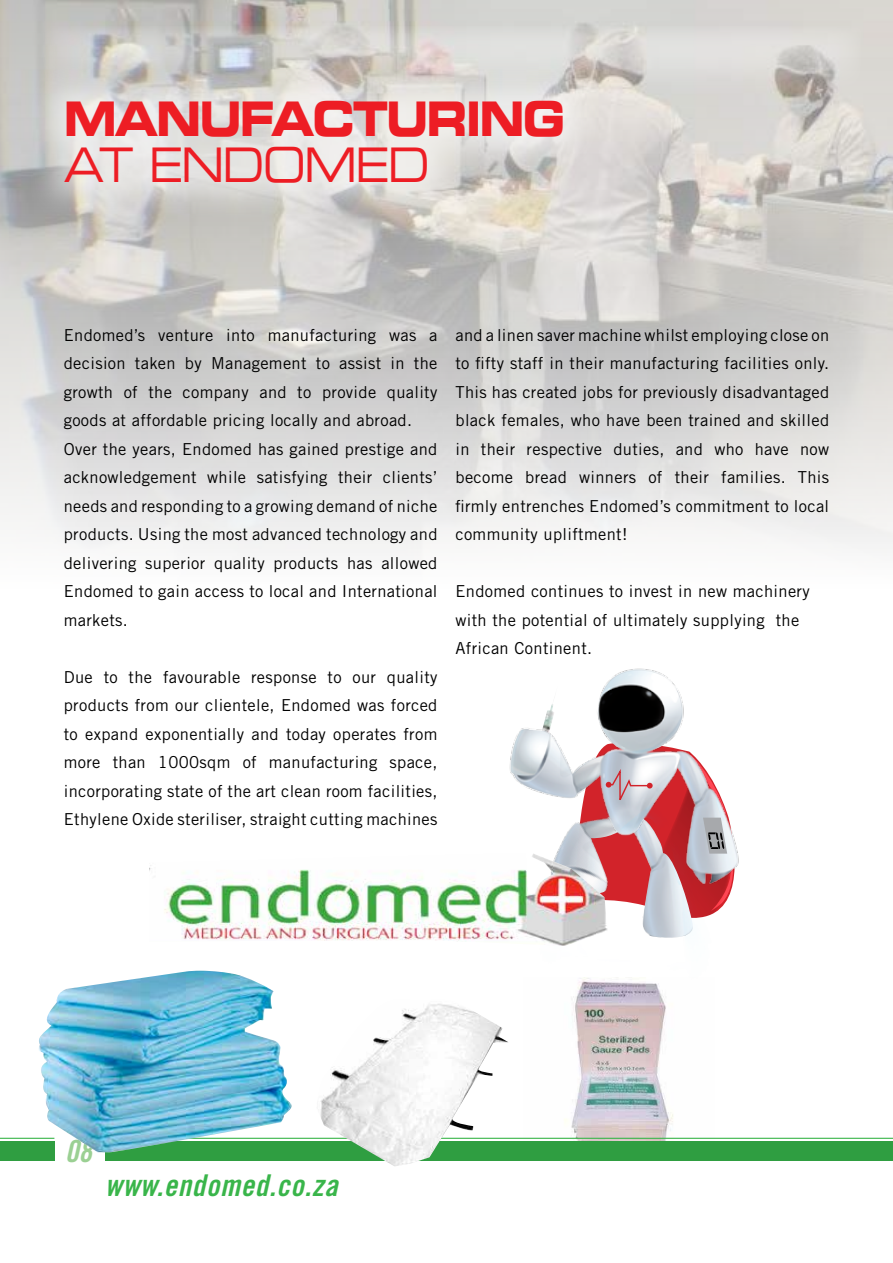
<style>
.page{position:relative;width:893px;height:1263px;background:#fff}
.page>*{position:absolute;margin:0;border:0;box-sizing:border-box;transform-origin:0 0}
.t1{font:48px "Eurostile LT Bold Extended Two";letter-spacing:-.05em;color:#ed1d24;scale:.83 1}
.t2{font:48px "Eurostile LT Extended Two";letter-spacing:-.05em;color:#ed1d24;scale:.83 1}
.t3{font:30.45px "Trade Gothic LT Std Bd Cn 20 Obl";color:#9bd093}
.t4{font:30px "Trade Gothic LT Std Bd Cn 20 Obl";letter-spacing:-.03em;color:#39b54a}
.t5{font:16.5px/28.5px "Trade Gothic LT Std";letter-spacing:.02em;color:#000}
</style>
<div class="page">
<img style="left:523px;top:987px;width:192px;height:154px">
<div style="left:105px;top:1141px;width:788px;height:19px;background:#2f9e41"></div>
<div style="left:0;top:1141px;width:54px;height:19px;background:#2f9e41"></div>
<hr style="left:0;top:1138px;width:54px;height:1px;background:#39b54a">
<hr style="left:105px;top:1138px;width:788px;height:1px;background:#39b54a">
<img style="left:0;top:0;width:893px;height:553px">
<div style="left:26px;top:61px;width:577px;height:162px;background:#fff;opacity:.59"></div>
<svg style="left:43px;top:26px;width:819px;height:69px;background:#d2d0cc"></svg>
<img style="left:36px;top:971px;width:259px;height:181px">
<img style="left:316px;top:1003px;width:193px;height:163px">
<img style="left:509px;top:668px;width:184px;height:319px">
<img style="left:149px;top:853px;width:459px;height:93px">
<svg style="left:572px;top:738px;width:167px;height:181px"></svg>
<img style="left:598px;top:730px;width:82px;height:18px">
<h1 class="t1" style="left:64px;top:85px;width:606px">MANUFACTURING</h1>
<h1 class="t2" style="left:64px;top:132px;width:435px">AT ENDOMED</h1>
<p class="t5" style="left:64px;top:320px;width:375px">Endomed’s venture into manufacturing was a decision taken by Management to assist in the growth of the company and to provide quality goods at affordable pricing locally and abroad.<br>Over the years, Endomed has gained prestige and acknowledgement while satisfying their clients’ needs and responding to a growing demand of niche products. Using the most advanced technology and delivering superior quality products has allowed Endomed to gain access to local and International markets.</p>
<p class="t5" style="left:64px;top:662px;width:375px;text-align:justify">Due to the favourable response to our quality products from our clientele, Endomed was forced to expand exponentially and today operates from more than 1000sqm of manufacturing space, incorporating state of the art clean room facilities, Ethylene Oxide steriliser, straight cutting machines</p>
<p class="t5" style="left:455px;top:320px;width:375px;text-align:justify">and a linen saver machine whilst employing close on to fifty staff in their manufacturing facilities only.<br>This has created jobs for previously disadvantaged black females, who have been trained and skilled in their respective duties, and who have now become bread winners of their families. This firmly entrenches Endomed’s commitment to local community upliftment!</p>
<p class="t5" style="left:455px;top:577px;width:356px">Endomed continues to invest in new machinery with the potential of ultimately supplying the<br>African Continent.</p>
<h2 class="t3" style="left:65px;top:1132px;width:29px">08</h2>
<h3 class="t4" style="left:105px;top:1167px;width:234px">www.endomed.co.za</h3>
</div>
